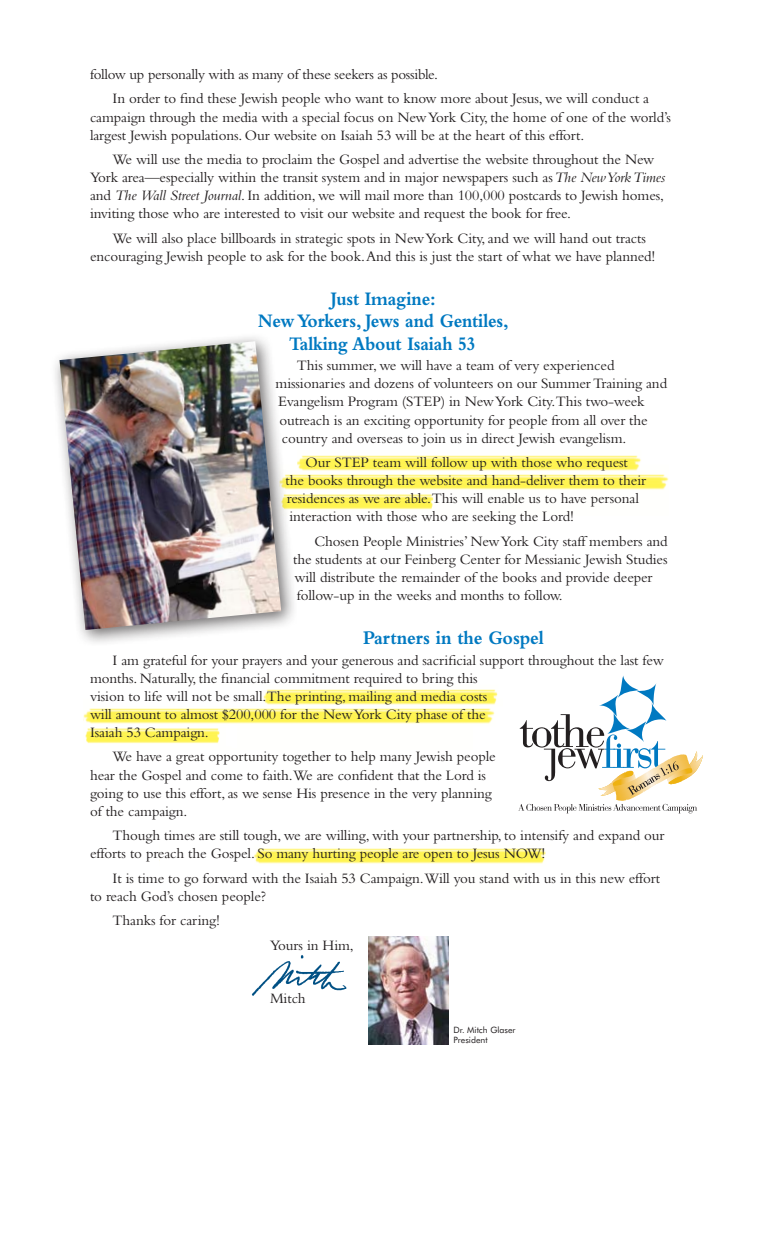
<style>
.page{position:relative;width:765px;height:1260px;background:#fff}
.page>*{position:absolute;margin:0;border:0;box-sizing:border-box;transform-origin:0 0}
.t1{font:700 20px/22.5px "Bembo";letter-spacing:-.01em;color:#0079c1;text-align:center;scale:.9 1}
.t2{font:700 20px "Bembo";letter-spacing:-.01em;color:#0079c1;scale:.92 1}
.t3{font:15px/18.1px "Bembo";letter-spacing:-.01em;color:#231f20}
.t4{font:8.75px/10px "Futura BT";color:#231f20}
.s1{font-style:italic}
</style>
<div class="page">
<img style="left:297px;top:455px;width:371px;height:55px">
<img style="left:84px;top:689px;width:414px;height:55px">
<img style="left:254px;top:848px;width:292px;height:16px">
<img style="left:251px;top:955px;width:96px;height:41px">
<svg style="left:518px;top:804px;width:179px;height:9px"></svg>
<svg style="left:520px;top:675px;width:183px;height:121px"></svg>
<div style="left:48px;top:330px;width:249px;height:316px;background:#231f20;opacity:.65"></div>
<img style="left:59px;top:341px;width:222px;height:289px">
<img style="left:369px;top:937px;width:80px;height:108px">
<p class="t3" style="left:112px;top:62px;width:538px;line-height:24.4px;text-indent:-22px">follow up personally with as many of these seekers as possible.<br>In order to find these Jewish people who want to know more about Jesus, we will conduct a</p>
<p class="t3" style="left:90px;top:107px;width:582px">campaign through the media with a special focus on New York City, the home of one of the world’s largest Jewish populations. Our website on Isaiah 53 will be at the heart of this effort.</p>
<p class="t3" style="left:90px;top:150px;width:577px;text-indent:22px">We will use the media to proclaim the Gospel and advertise the website throughout the New York area—especially within the transit system and in major newspapers such as <span class="s1">The New York Times </span>and <span class="s1">The Wall Street Journal</span>. In addition, we will mail more than 100,000 postcards to Jewish homes, inviting those who are interested to visit our website and request the book for free.</p>
<p class="t3" style="left:90px;top:229px;width:567px;text-indent:22px">We will also place billboards in strategic spots in New York City, and we will hand out tracts encouraging Jewish people to ask for the book. And this is just the start of what we have planned!</p>
<h1 class="t1" style="left:258px;top:287px;width:280px">Just Imagine:<br>New Yorkers, Jews and Gentiles,<br>Talking About Isaiah 53</h1>
<p class="t3" style="left:297px;top:356px;width:319px">This summer, we will have a team of very experienced</p>
<p class="t3" style="left:276px;top:374px;width:393px">missionaries and dozens of volunteers on our Summer Training and</p>
<p class="t3" style="left:278px;top:392px;width:368px">Evangelism Program (STEP) in New York City.This two-week</p>
<p class="t3" style="left:279px;top:411px;width:370px">outreach is an exciting opportunity for people from all over the</p>
<p class="t3" style="left:282px;top:429px;width:346px">country and overseas to join us in direct Jewish evangelism.</p>
<p class="t3" style="left:286px;top:453px;width:362px;text-indent:20px">Our STEP team will follow up with those who request the books through the website and hand-deliver them to their residences as we are able.This will enable us to have personal interaction with those who are seeking the Lord!</p>
<p class="t3" style="left:293px;top:532px;width:376px;text-indent:21px">Chosen People Ministries’ New York City staff members and the students at our Feinberg Center for Messianic Jewish Studies will distribute the remainder of the books and provide deeper follow-up in the weeks and months to follow.</p>
<h1 class="t2" style="left:363px;top:627px;width:198px">Partners in the Gospel</h1>
<p class="t3" style="left:90px;top:651px;width:575px;text-indent:22px">I am grateful for your prayers and your generous and sacrificial support throughout the last few months. Naturally, the financial commitment required to bring this<br>vision to life will not be small.The printing, mailing and media costs<br>will amount to almost $200,000 for the New York City phase of the<br>Isaiah 53 Campaign.</p>
<p class="t3" style="left:90px;top:747px;width:407px;text-indent:22px">We have a great opportunity together to help many Jewish people hear the Gospel and come to faith.We are confident that the Lord is going to use this effort, as we sense His presence in the very planning of the campaign.</p>
<p class="t3" style="left:90px;top:826px;width:576px;text-indent:22px">Though times are still tough, we are willing, with your partnership, to intensify and expand our efforts to preach the Gospel. So many hurting people are open to Jesus NOW!</p>
<p class="t3" style="left:90px;top:869px;width:572px;text-indent:22px">It is time to go forward with the Isaiah 53 Campaign.Will you stand with us in this new effort to reach God’s chosen people?</p>
<p class="t3" style="left:112px;top:911px;width:109px">Thanks for caring!</p>
<p class="t3" style="left:270px;top:936px;width:85px">Yours in Him,</p>
<p class="t3" style="left:270px;top:989px;width:37px">Mitch</p>
<p class="t4" style="left:454px;top:1025px;width:64px">Dr. Mitch Glaser<br>President</p>
</div>
